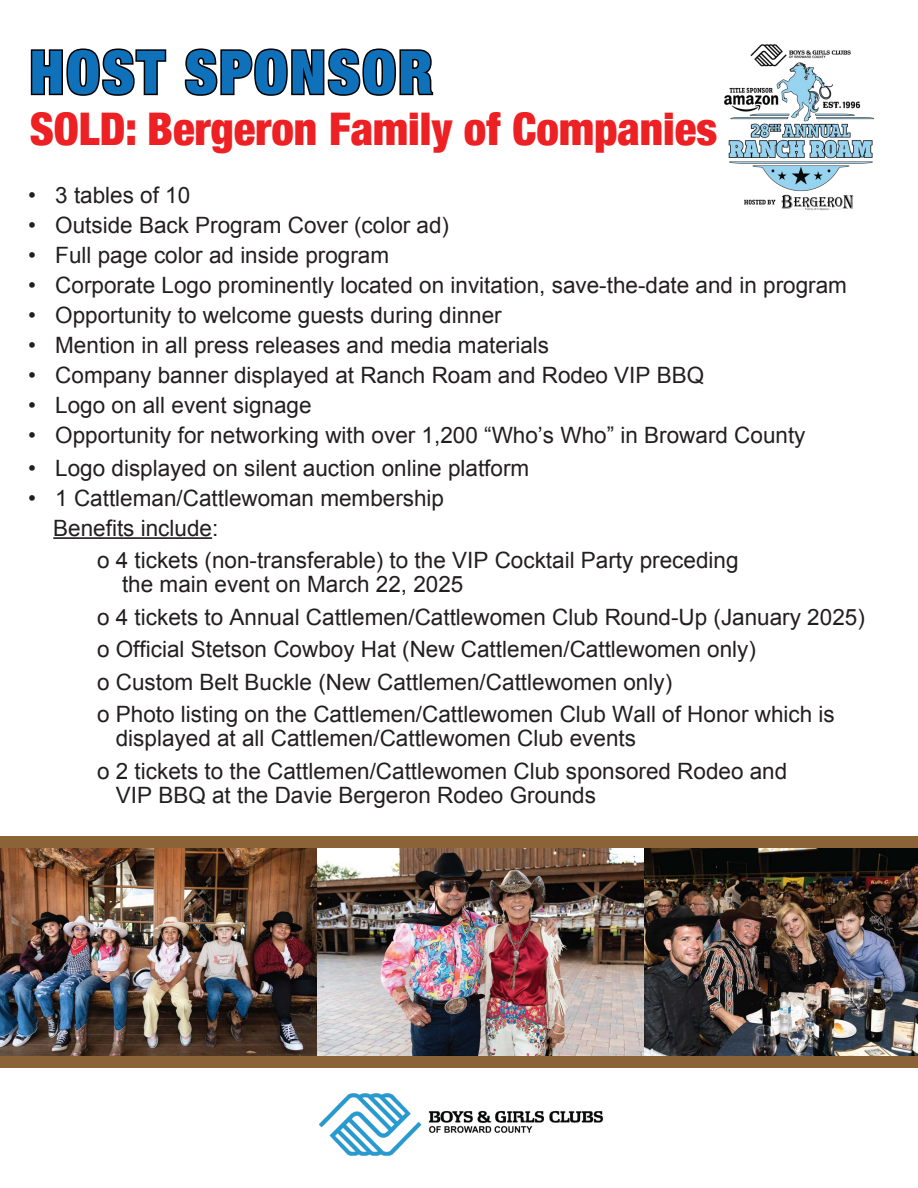
<style>
.page{position:relative;width:918px;height:1188px;background:#fff}
.page>*{position:absolute;margin:0;border:0;box-sizing:border-box;transform-origin:0 0}
.t1{font:900 condensed 60px "Helvetica Neue";letter-spacing:.04em;color:#0e71ba}
.t2{font:900 condensed 45px "Helvetica Neue";color:#ed2024}
.t3{font:22.5px/32.5px "Arial";color:#231f20}
</style>
<div class="page">
<hr style="left:53px;top:537px;width:159px;height:2px;background:#231f20">
<svg style="left:30px;top:48px;width:137px;height:48px"></svg>
<svg style="left:184px;top:48px;width:250px;height:48px"></svg>
<img style="left:318px;top:1093px;width:286px;height:63px">
<img style="left:0;top:848px;width:318px;height:208px">
<img style="left:644px;top:848px;width:274px;height:208px">
<img style="left:318px;top:848px;width:326px;height:208px">
<div style="left:0;top:1056px;width:918px;height:12px;background:#8c6339"></div>
<div style="left:0;top:836px;width:918px;height:12px;background:#8c6339"></div>
<img style="left:724px;top:44px;width:151px;height:167px">
<h1 class="t1" style="left:30px;top:23px;width:405px">HOST SPONSOR</h1>
<h2 class="t2" style="left:30px;top:92px;width:689px">SOLD: Bergeron Family of Companies</h2>
<p class="t3" style="left:28px;top:179px;width:164px">• 3 tables of 10</p>
<p class="t3" style="left:28px;top:209px;width:422px">• Outside Back Program Cover (color ad)</p>
<p class="t3" style="left:28px;top:239px;width:362px">• Full page color ad inside program</p>
<p class="t3" style="left:28px;top:269px;width:820px">• Corporate Logo prominently located on invitation, save-the-date and in program</p>
<p class="t3" style="left:28px;top:299px;width:475px">• Opportunity to welcome guests during dinner</p>
<p class="t3" style="left:28px;top:329px;width:522px">• Mention in all press releases and media materials</p>
<p class="t3" style="left:28px;top:359px;width:678px">• Company banner displayed at Ranch Roam and Rodeo VIP BBQ</p>
<p class="t3" style="left:28px;top:389px;width:285px">• Logo on all event signage</p>
<p class="t3" style="left:28px;top:419px;width:779px">• Opportunity for networking with over 1,200 “Who’s Who” in Broward County</p>
<p class="t3" style="left:28px;top:452px;width:503px">• Logo displayed on silent auction online platform</p>
<p class="t3" style="left:53px;top:483px;width:392px;line-height:30px;text-indent:-25px">• 1 Cattleman/Cattlewoman membership<br>Benefits include:</p>
<p class="t3" style="left:122px;top:549px;width:618px;line-height:24px;text-indent:-25px">o 4 tickets (non-transferable) to the VIP Cocktail Party preceding the main event on March 22, 2025</p>
<p class="t3" style="left:97px;top:601px;width:769px">o 4 tickets to Annual Cattlemen/Cattlewomen Club Round-Up (January 2025) o Official Stetson Cowboy Hat (New Cattlemen/Cattlewomen only)<br>o Custom Belt Buckle (New Cattlemen/Cattlewomen only)<br>o Photo listing on the Cattlemen/Cattlewomen Club Wall of Honor which is</p>
<p class="t3" style="left:97px;top:723px;width:692px;text-indent:19px">displayed at all Cattlemen/Cattlewomen Club events<br>o 2 tickets to the Cattlemen/Cattlewomen Club sponsored Rodeo and</p>
<p class="t3" style="left:116px;top:779px;width:482px">VIP BBQ at the Davie Bergeron Rodeo Grounds</p>
</div>
